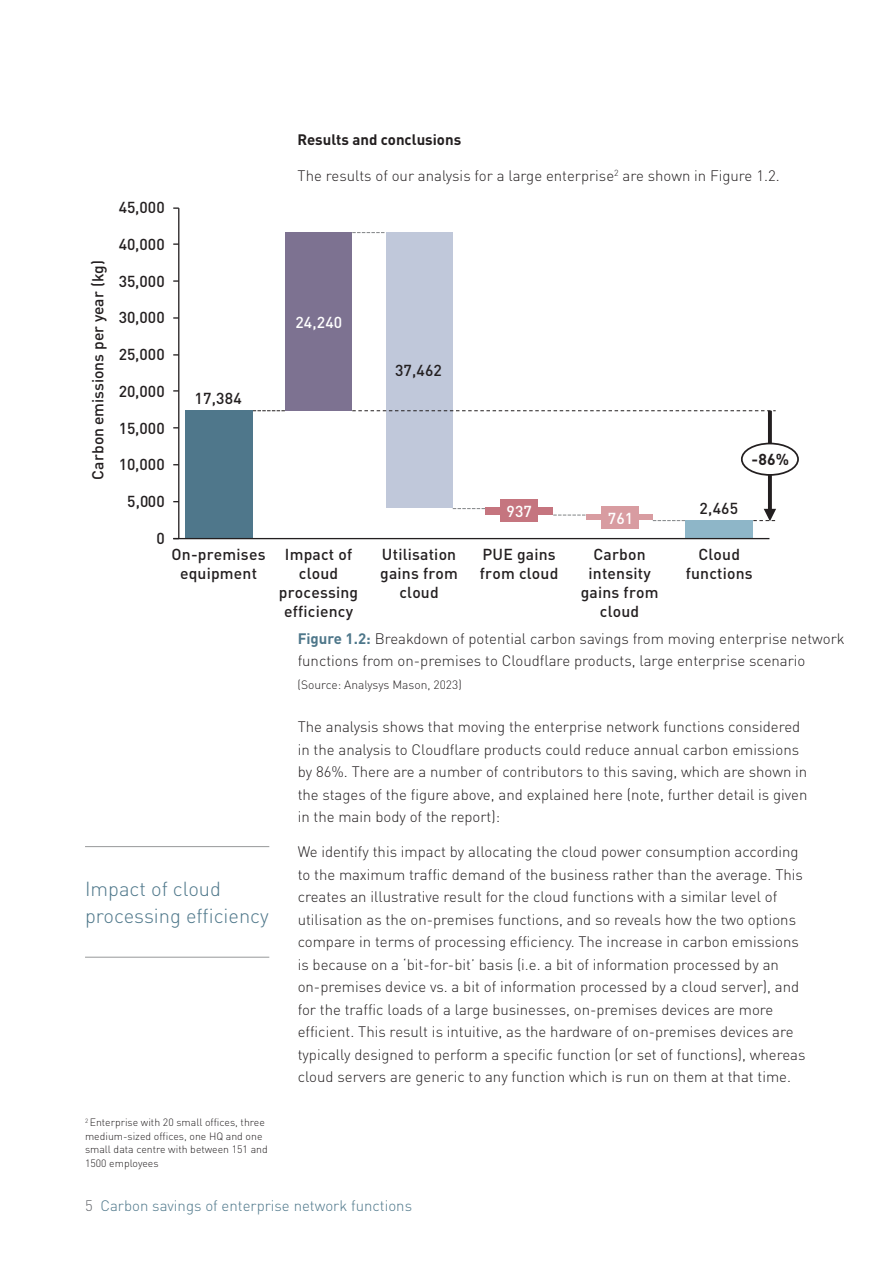
<style>
.page{position:relative;width:893px;height:1263px;background:#fff}
.page>*{position:absolute;margin:0;border:0;box-sizing:border-box;transform-origin:0 0}
.t1{font:300 20.1px/27px "DINOT";color:#4e778a}
.t2{font:500 15.75px/18.9px "DINOT";letter-spacing:.015em;color:#231f20;text-align:center}
.t3{font:500 15.75px "DINOT";letter-spacing:-.015em;color:#231f20}
.t4{font:500 15.75px "DINOT";letter-spacing:.015em;color:#fff}
.t5{font:700 15.75px "DINOT";color:#231f20}
.t6{font:300 15px/22.5px "DINOT";color:#231f20}
.t7{font:300 15px "DINOT";color:#4e778a}
.t8{font:700 15px "DINOT";color:#231f20}
.t9{font:300 12px "DINOT";color:#231f20}
.t10{font:300 10.5px/13.5px "DINOT";color:#231f20}
.s1{font-weight:700;color:#4e778a}
.s2{color:#62656a}
</style>
<div class="page">
<svg style="left:253px;top:410px;width:33px;height:1px"></svg>
<svg style="left:352px;top:232px;width:33px;height:1px"></svg>
<svg style="left:453px;top:508px;width:32px;height:1px"></svg>
<svg style="left:553px;top:515px;width:33px;height:1px"></svg>
<svg style="left:653px;top:520px;width:33px;height:1px"></svg>
<div style="left:185px;top:410px;width:67px;height:129px;background:#4f778b"></div>
<div style="left:686px;top:520px;width:67px;height:19px;background:#8eb6c8"></div>
<div style="left:285px;top:232px;width:67px;height:178px;background:#7d7291"></div>
<div style="left:386px;top:232px;width:66px;height:275px;background:#c0c8da"></div>
<div style="left:586px;top:515px;width:66px;height:5px;background:#d89ca1"></div>
<div style="left:485px;top:507px;width:68px;height:8px;background:#c5757f"></div>
<hr style="left:178px;top:208px;width:1px;height:331px;background:#231f20">
<svg style="left:173px;top:390px;width:6px;height:2px"></svg>
<svg style="left:173px;top:354px;width:6px;height:2px"></svg>
<svg style="left:173px;top:317px;width:6px;height:2px"></svg>
<svg style="left:173px;top:280px;width:6px;height:2px"></svg>
<svg style="left:173px;top:243px;width:6px;height:2px"></svg>
<svg style="left:173px;top:207px;width:6px;height:2px"></svg>
<hr style="left:173px;top:538px;width:596px;height:1px;background:#231f20">
<svg style="left:352px;top:410px;width:424px;height:1px"></svg>
<svg style="left:768px;top:411px;width:4px;height:98px"></svg>
<svg style="left:753px;top:509px;width:23px;height:12px"></svg>
<div style="left:500px;top:500px;width:38px;height:22px;background:#c5757f"></div>
<div style="left:601px;top:506px;width:37px;height:22px;background:#d89ca1"></div>
<div style="left:741px;top:443px;width:58px;height:33px;background:#fff;border:2px solid #231f20;border-radius:50%"></div>
<hr style="left:85px;top:957px;width:184px;height:1px;background:#979899">
<hr style="left:85px;top:846px;width:184px;height:1px;background:#979899">
<p class="t3" style="left:88px;top:480px;width:222px;rotate:-90deg">Carbon emissions per year (kg)</p>
<p class="t2" style="left:119px;top:198px;width:48px">45,000</p>
<p class="t2" style="left:119px;top:234px;width:48px">40,000</p>
<p class="t2" style="left:119px;top:271px;width:48px">35,000</p>
<p class="t2" style="left:119px;top:308px;width:48px">30,000</p>
<p class="t2" style="left:119px;top:345px;width:48px">25,000</p>
<p class="t2" style="left:119px;top:381px;width:48px">20,000</p>
<p class="t2" style="left:119px;top:418px;width:48px">15,000</p>
<p class="t2" style="left:119px;top:455px;width:48px">10,000</p>
<p class="t2" style="left:195px;top:388px;width:49px">17,384</p>
<p class="t8" style="left:298px;top:130px;width:165px">Results and conclusions</p>
<p class="t6" style="left:298px;top:164px;width:483px">The results of our analysis for a large enterprise<sup>2</sup> are shown in Figure 1.2.</p>
<p class="t4" style="left:295px;top:312px;width:48px">24,240</p>
<p class="t2" style="left:395px;top:361px;width:48px">37,462</p>
<p class="t5" style="left:752px;top:449px;width:39px">-86%</p>
<p class="t2" style="left:127px;top:491px;width:39px">5,000</p>
<p class="t2" style="left:157px;top:528px;width:10px">0</p>
<p class="t4" style="left:506px;top:502px;width:27px">937</p>
<p class="t4" style="left:608px;top:508px;width:27px">761</p>
<p class="t2" style="left:700px;top:498px;width:40px">2,465</p>
<p class="t2" style="left:172px;top:545px;width:95px">On-premises equipment</p>
<p class="t2" style="left:279px;top:545px;width:81px">Impact of cloud processing efficiency</p>
<p class="t2" style="left:380px;top:545px;width:79px">Utilisation gains from cloud</p>
<p class="t2" style="left:480px;top:545px;width:80px;text-align:left">PUE gains from cloud</p>
<p class="t2" style="left:581px;top:545px;width:79px">Carbon intensity gains from cloud</p>
<p class="t2" style="left:686px;top:545px;width:68px">Cloud functions</p>
<p class="t6" style="left:298px;top:627px;width:549px"><span class="s1">Figure 1.2:</span> Breakdown of potential carbon savings from moving enterprise network functions from on-premises to Cloudflare products, large enterprise scenario</p>
<p class="t9" style="left:298px;top:677px;width:166px">(Source: Analysys Mason, 2023)</p>
<h1 class="t1" style="left:85px;top:875px;width:185px">Impact of cloud processing efficiency</h1>
<p class="t10" style="left:85px;top:1115px;width:184px"><sup>2</sup> Enterprise with 20 small offices, three medium-sized offices, one HQ and one small data centre with between 151 and<br>1500 employees</p>
<p class="t6" style="left:298px;top:715px;width:511px">The analysis shows that moving the enterprise network functions considered in the analysis to Cloudflare products could reduce annual carbon emissions by 86%. There are a number of contributors to this saving, which are shown in the stages of the figure above, and explained here (note, further detail is given in the main body of the report):</p>
<p class="t6" style="left:298px;top:840px;width:509px">We identify this impact by allocating the cloud power consumption according to the maximum traffic demand of the business rather than the average. This creates an illustrative result for the cloud functions with a similar level of utilisation as the on-premises functions, and so reveals how the two options compare in terms of processing efficiency. The increase in carbon emissions is because on a ‘bit-for-bit’ basis (i.e. a bit of information processed by an on-premises device vs. a bit of information processed by a cloud server), and for the traffic loads of a large businesses, on-premises devices are more efficient. This result is intuitive, as the hardware of on-premises devices are typically designed to perform a specific function (or set of functions), whereas cloud servers are generic to any function which is run on them at that time.</p>
<p class="t7" style="left:85px;top:1196px;width:329px"><span class="s2">5</span> Carbon savings of enterprise network functions</p>
</div>
